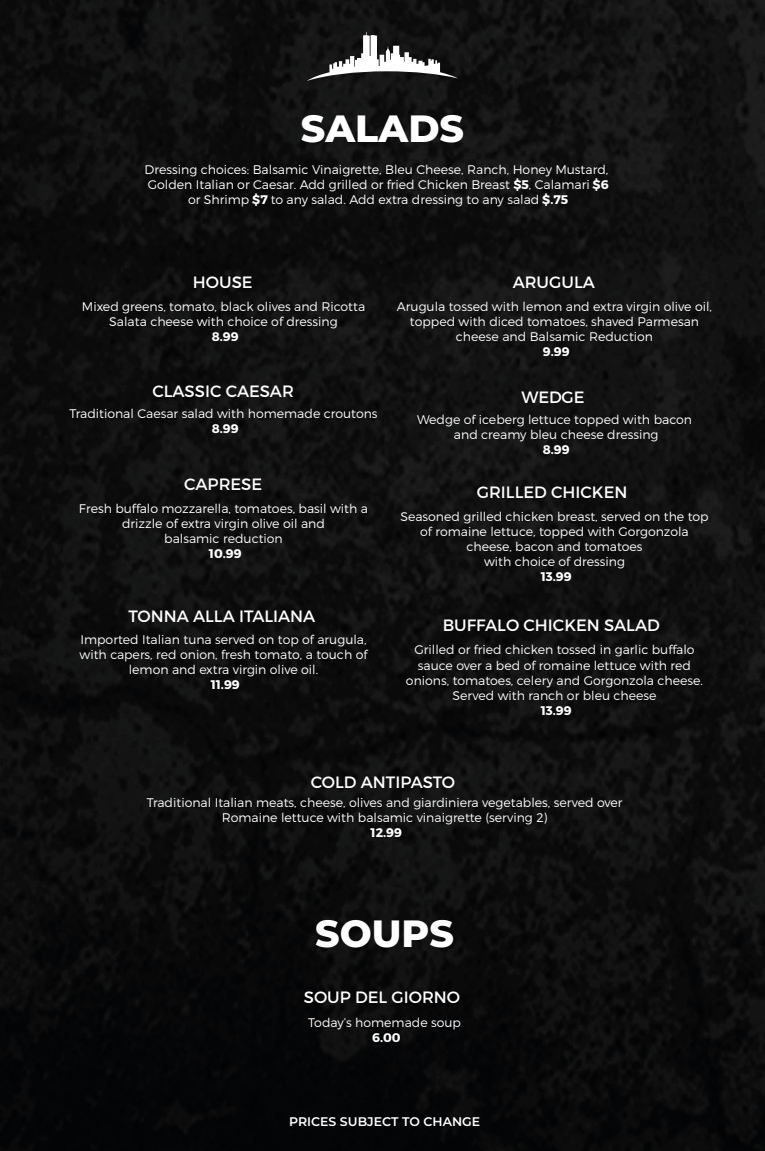
<style>
.page{position:relative;width:765px;height:1151px;background:#fff}
.page>*{position:absolute;margin:0;border:0;box-sizing:border-box;transform-origin:0 0}
.t1{font:800 37.88px "Montserrat";color:#fff}
.t2{font:16.38px "Montserrat";color:#fff}
.t3{font:300 12.5px/15px "Montserrat";color:#fff;text-align:center}
.t4{font:700 12.5px "Montserrat";color:#fff}
.t5{font:600 12.5px "Montserrat";color:#fff}
.s1{font-weight:700}
</style>
<div class="page">
<img style="left:0;top:0;width:765px;height:1150px">
<svg style="left:307px;top:32px;width:151px;height:49px"></svg>
<h1 class="t1" style="left:301px;top:100px;width:165px">SALADS</h1>
<p class="t3" style="left:145px;top:161px;width:465px">Dressing choices: Balsamic Vinaigrette, Bleu Cheese, Ranch, Honey Mustard,<br>Golden Italian or Caesar. Add grilled or fried Chicken Breast <span class="s1">$5</span>, Calamari <span class="s1">$6 </span>or Shrimp <span class="s1">$7</span> to any salad. Add extra dressing to any salad <span class="s1">$.75</span></p>
<h2 class="t2" style="left:193px;top:272px;width:61px">HOUSE</h2>
<h2 class="t2" style="left:513px;top:272px;width:84px">ARUGULA</h2>
<p class="t3" style="left:82px;top:299px;width:285px">Mixed greens, tomato, black olives and Ricotta<br>Salata cheese with choice of dressing</p>
<p class="t4" style="left:212px;top:329px;width:28px">8.99</p>
<h2 class="t2" style="left:152px;top:381px;width:143px">CLASSIC CAESAR</h2>
<p class="t3" style="left:69px;top:405px;width:310px">Traditional Caesar salad with homemade croutons</p>
<p class="t4" style="left:212px;top:420px;width:28px">8.99</p>
<h2 class="t2" style="left:184px;top:474px;width:80px">CAPRESE</h2>
<p class="t3" style="left:79px;top:500px;width:291px">Fresh buffalo mozzarella, tomatoes, basil with a drizzle of extra virgin olive oil and<br>balsamic reduction</p>
<p class="t4" style="left:209px;top:545px;width:34px">10.99</p>
<h2 class="t2" style="left:129px;top:605px;width:188px">TONNA ALLA ITALIANA</h2>
<p class="t3" style="left:80px;top:632px;width:289px">Imported Italian tuna served on top of arugula, with capers, red onion, fresh tomato, a touch of lemon and extra virgin olive oil.</p>
<p class="t4" style="left:211px;top:676px;width:31px">11.99</p>
<p class="t3" style="left:397px;top:299px;width:317px">Arugula tossed with lemon and extra virgin olive oil, topped with diced tomatoes, shaved Parmesan cheese and Balsamic Reduction</p>
<p class="t4" style="left:543px;top:344px;width:28px">9.99</p>
<h2 class="t2" style="left:521px;top:387px;width:65px">WEDGE</h2>
<p class="t3" style="left:417px;top:412px;width:276px">Wedge of iceberg lettuce topped with bacon and creamy bleu cheese dressing</p>
<p class="t4" style="left:543px;top:442px;width:28px">8.99</p>
<h2 class="t2" style="left:477px;top:482px;width:152px">GRILLED CHICKEN</h2>
<p class="t3" style="left:400px;top:508px;width:310px">Seasoned grilled chicken breast, served on the top of romaine lettuce, topped with Gorgonzola cheese, bacon and tomatoes<br>with choice of dressing</p>
<p class="t4" style="left:541px;top:568px;width:32px">13.99</p>
<h2 class="t2" style="left:443px;top:615px;width:219px">BUFFALO CHICKEN SALAD</h2>
<p class="t3" style="left:406px;top:642px;width:299px">Grilled or fried chicken tossed in garlic buffalo sauce over a bed of romaine lettuce with red onions, tomatoes, celery and Gorgonzola cheese.<br>Served with ranch or bleu cheese</p>
<p class="t4" style="left:541px;top:702px;width:32px">13.99</p>
<h2 class="t2" style="left:311px;top:771px;width:146px">COLD ANTIPASTO</h2>
<p class="t3" style="left:147px;top:794px;width:477px">Traditional Italian meats, cheese, olives and giardiniera vegetables, served over<br>Romaine lettuce with balsamic vinaigrette (serving 2)</p>
<p class="t4" style="left:371px;top:824px;width:33px">12.99</p>
<h1 class="t1" style="left:315px;top:905px;width:140px">SOUPS</h1>
<h2 class="t2" style="left:304px;top:986px;width:158px">SOUP DEL GIORNO</h2>
<p class="t3" style="left:308px;top:1014px;width:154px">Today’s homemade soup</p>
<p class="t4" style="left:372px;top:1029px;width:30px">6.00</p>
<p class="t5" style="left:289px;top:1112px;width:193px">PRICES SUBJECT TO CHANGE</p>
</div>
